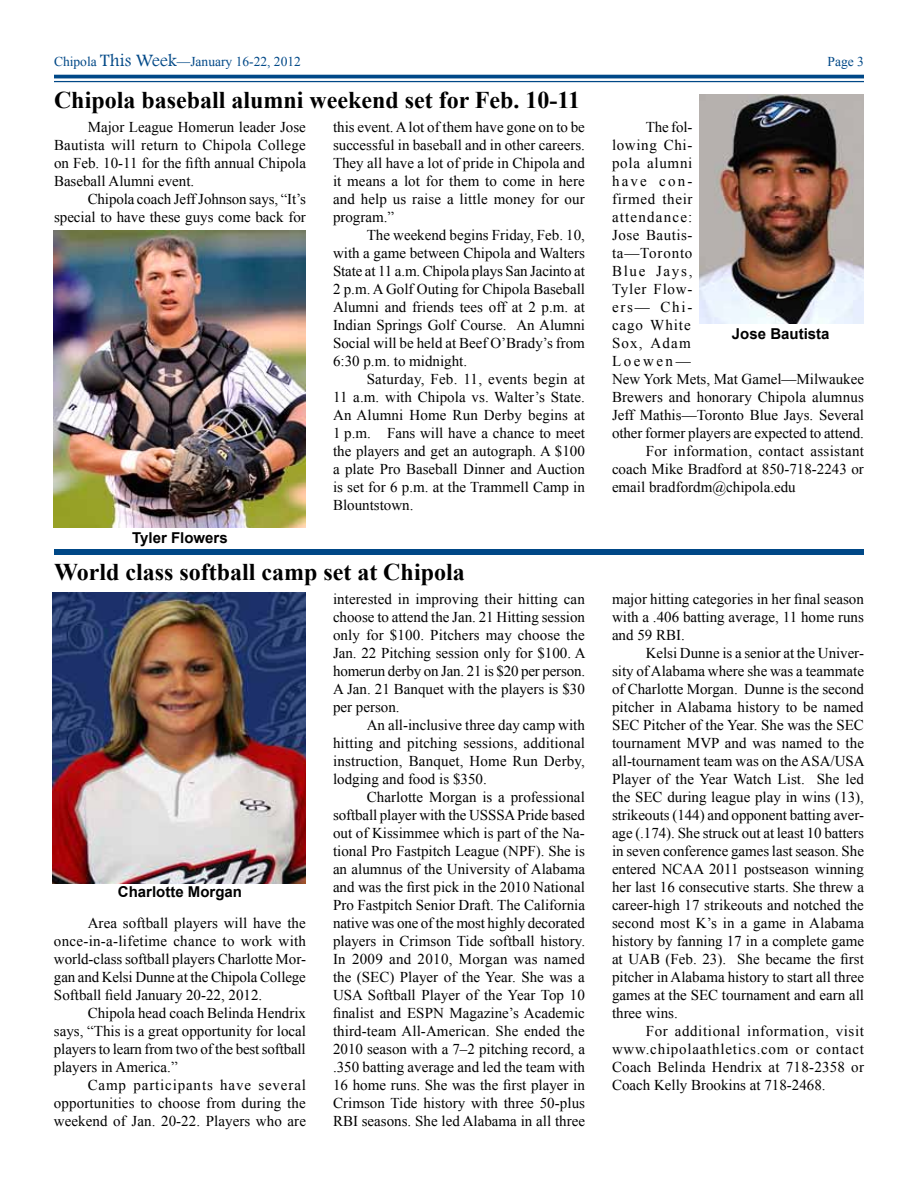
<style>
.page{position:relative;width:918px;height:1188px;background:#fff}
.page>*{position:absolute;margin:0;border:0;box-sizing:border-box;transform-origin:0 0}
.t1{font:700 24px "Times New Roman";color:#000}
.t2{font:15px/18px "Times New Roman";color:#000;text-align:justify}
.t3{font:700 15px "Arial";color:#000}
.t4{font:15px "Times New Roman";letter-spacing:.025em;color:#000}
.t5{font:15px "Times New Roman";letter-spacing:.045em;color:#000}
.t6{font:15px "Times New Roman";letter-spacing:.05em;color:#000}
.t7{font:15px "Times New Roman";letter-spacing:.08em;color:#000}
.t8{font:15px "Times New Roman";letter-spacing:.035em;color:#000}
.t9{font:15px "Times New Roman";letter-spacing:.055em;color:#000}
.t10{font:15px "Times New Roman";letter-spacing:.115em;color:#000}
.t11{font:15px "Times New Roman";letter-spacing:.06em;color:#000}
.t12{font:13.5px "Times New Roman";color:#004887}
.s1{font-family:"Footlight MT Light";font-size:18px}
</style>
<div class="page">
<hr style="left:54px;top:75px;width:810px;height:3px;background:#004887">
<hr style="left:54px;top:81px;width:810px;height:1px;background:#004887">
<img style="left:699px;top:94px;width:165px;height:230px">
<img style="left:54px;top:231px;width:252px;height:297px">
<img style="left:53px;top:593px;width:253px;height:290px">
<div style="left:54px;top:549px;width:810px;height:6px;background:#004887"></div>
<p class="t12" style="left:54px;top:53px;width:248px">Chipola <span class="s1">This Week</span>—January 16-22, 2012</p>
<p class="t12" style="left:828px;top:53px;width:38px">Page 3</p>
<h1 class="t1" style="left:54px;top:83px;width:528px">Chipola baseball alumni weekend set for Feb. 10-11</h1>
<p class="t2" style="left:333px;top:118px;width:254px">this event. A lot of them have gone on to be successful in baseball and in other careers.<br>They all have a lot of pride in Chipola and it means a lot for them to come in here and help us raise a little money for our program.”</p>
<p class="t2" style="left:333px;top:226px;width:254px;text-indent:34px">The weekend begins Friday, Feb. 10, with a game between Chipola and Walters State at 11 a.m. Chipola plays San Jacinto at 2 p.m. A Golf Outing for Chipola Baseball Alumni and friends tees off at 2 p.m. at Indian Springs Golf Course. An Alumni Social will be held at Beef O’Brady’s from 6:30 p.m. to midnight.</p>
<p class="t2" style="left:333px;top:370px;width:254px;text-indent:34px">Saturday, Feb. 11, events begin at 11 a.m. with Chipola vs. Walter’s State.<br>An Alumni Home Run Derby begins at 1 p.m. Fans will have a chance to meet the players and get an autograph. A $100 a plate Pro Baseball Dinner and Auction is set for 6 p.m. at the Trammell Camp in Blountstown.</p>
<p class="t3" style="left:132px;top:528px;width:97px">Tyler Flowers</p>
<p class="t2" style="left:54px;top:118px;width:254px;text-indent:34px">Major League Homerun leader Jose Bautista will return to Chipola College on Feb. 10-11 for the fifth annual Chipola Baseball Alumni event.</p>
<p class="t2" style="left:54px;top:190px;width:254px;text-align:right">Chipola coach Jeff Johnson says, “It’s special to have these guys come back for</p>
<h1 class="t1" style="left:54px;top:556px;width:412px">World class softball camp set at Chipola</h1>
<p class="t2" style="left:333px;top:590px;width:254px">interested in improving their hitting can choose to attend the Jan. 21 Hitting session only for $100. Pitchers may choose the Jan. 22 Pitching session only for $100. A homerun derby on Jan. 21 is $20 per person.<br>A Jan. 21 Banquet with the players is $30 per person.</p>
<p class="t2" style="left:333px;top:716px;width:254px;text-indent:34px">An all-inclusive three day camp with hitting and pitching sessions, additional instruction, Banquet, Home Run Derby, lodging and food is $350.</p>
<p class="t2" style="left:333px;top:788px;width:254px;text-indent:34px">Charlotte Morgan is a professional softball player with the USSSA Pride based out of Kissimmee which is part of the Na&shy;tional Pro Fastpitch League (NPF). She is an alumnus of the University of Alabama and was the first pick in the 2010 National Pro Fastpitch Senior Draft. The California native was one of the most highly decorated players in Crimson Tide softball history.<br>In 2009 and 2010, Morgan was named the (SEC) Player of the Year. She was a USA Softball Player of the Year Top 10 finalist and ESPN Magazine’s Academic third-team All-American. She ended the 2010 season with a 7–2 pitching record, a .350 batting average and led the team with 16 home runs. She was the first player in Crimson Tide history with three 50-plus RBI seasons. She led Alabama in all three</p>
<p class="t3" style="left:118px;top:882px;width:126px">Charlotte Morgan</p>
<p class="t2" style="left:54px;top:914px;width:254px;text-indent:34px">Area softball players will have the once-in-a-lifetime chance to work with world-class softball players Charlotte Mor&shy;gan and Kelsi Dunne at the Chipola College Softball field January 20-22, 2012.</p>
<p class="t2" style="left:54px;top:1004px;width:254px;text-indent:34px">Chipola head coach Belinda Hendrix says, “This is a great opportunity for local players to learn from two of the best softball players in America.”</p>
<p class="t2" style="left:54px;top:1076px;width:254px;text-indent:34px">Camp participants have several opportunities to choose from during the weekend of Jan. 20-22. Players who are</p>
<p class="t2" style="left:646px;top:118px;width:48px">The fol-</p>
<p class="t5" style="left:612px;top:135px;width:82px">lowing Chi-</p>
<p class="t6" style="left:612px;top:153px;width:82px">pola alumni</p>
<p class="t2" style="left:612px;top:172px;width:82px">have con-</p>
<p class="t5" style="left:612px;top:189px;width:82px">firmed their</p>
<p class="t7" style="left:612px;top:207px;width:82px">attendance:</p>
<p class="t8" style="left:612px;top:225px;width:82px">Jose Bautis-</p>
<p class="t9" style="left:612px;top:243px;width:82px">ta—Toronto</p>
<p class="t10" style="left:612px;top:261px;width:82px">Blue Jays,</p>
<p class="t6" style="left:612px;top:279px;width:82px">Tyler Flow-</p>
<p class="t2" style="left:612px;top:298px;width:82px">ers— Chi-</p>
<p class="t11" style="left:612px;top:315px;width:80px">cago White</p>
<p class="t2" style="left:612px;top:334px;width:80px">Sox, Adam</p>
<p class="t2" style="left:612px;top:352px;width:80px">Loewen—</p>
<p class="t2" style="left:612px;top:370px;width:253px">New York Mets, Mat Gamel—Milwaukee</p>
<p class="t2" style="left:612px;top:388px;width:253px">Brewers and honorary Chipola alumnus</p>
<p class="t2" style="left:612px;top:406px;width:254px">Jeff Mathis—Toronto Blue Jays. Several</p>
<p class="t2" style="left:612px;top:424px;width:253px">other former players are expected to attend.</p>
<p class="t4" style="left:646px;top:441px;width:220px">For information, contact assistant</p>
<p class="t2" style="left:612px;top:460px;width:253px">coach Mike Bradford at 850-718-2243 or</p>
<p class="t2" style="left:612px;top:478px;width:185px">email bradfordm@chipola.edu</p>
<p class="t3" style="left:732px;top:323px;width:99px">Jose Bautista</p>
<p class="t2" style="left:612px;top:590px;width:253px">major hitting categories in her final season with a .406 batting average, 11 home runs and 59 RBI.</p>
<p class="t2" style="left:612px;top:644px;width:254px;text-indent:34px">Kelsi Dunne is a senior at the Univer&shy;sity of Alabama where she was a teammate of Charlotte Morgan. Dunne is the second pitcher in Alabama history to be named SEC Pitcher of the Year. She was the SEC tournament MVP and was named to the all-tournament team was on the ASA/USA Player of the Year Watch List. She led the SEC during league play in wins (13), strikeouts (144) and opponent batting aver&shy;age (.174). She struck out at least 10 batters in seven conference games last season. She entered NCAA 2011 postseason winning her last 16 consecutive starts. She threw a career-high 17 strikeouts and notched the second most K’s in a game in Alabama history by fanning 17 in a complete game at UAB (Feb. 23). She became the first pitcher in Alabama history to start all three games at the SEC tournament and earn all three wins.</p>
<p class="t2" style="left:612px;top:1022px;width:254px;text-indent:34px">For additional information, visit www.chipolaathletics.com or contact Coach Belinda Hendrix at 718-2358 or Coach Kelly Brookins at 718-2468.</p>
</div>
